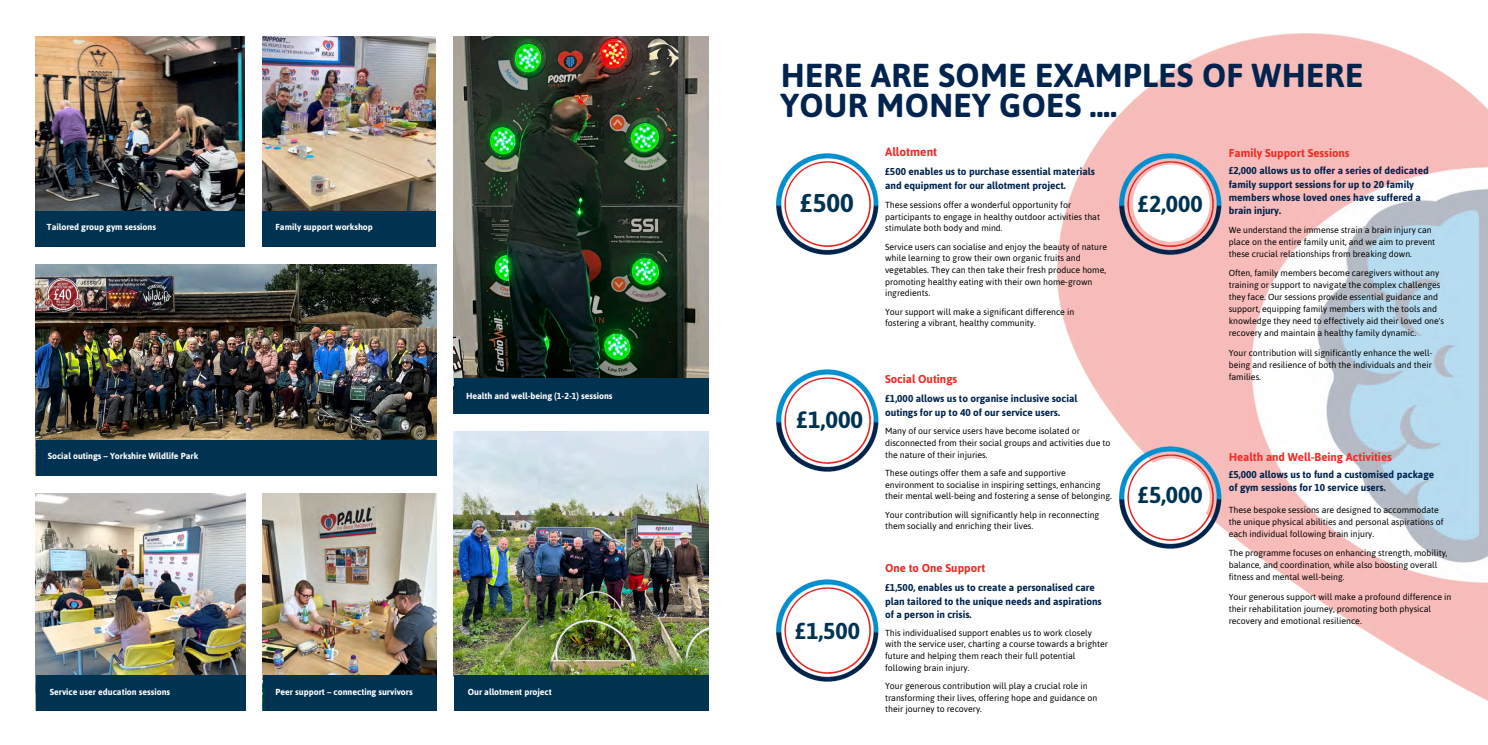
<style>
.page{position:relative;width:1488px;height:745px;background:#fff}
.page>*{position:absolute;margin:0;border:0;box-sizing:border-box;transform-origin:0 0}
.t1{font:700 33.12px/30px "Asap";letter-spacing:.01em;color:#00244e}
.t2{font:700 25.62px "Asap";color:#003352}
.t3{font:700 23.62px "Asap";color:#003352}
.t4{font:700 23px "Asap";color:#003352}
.t5{font:700 11.88px "Asap";color:#ee2e27}
.t6{font:700 11.5px "Asap";color:#ee2e27}
.t7{font:700 10px/13.4px "Asap";color:#00244e}
.t8{font:8.75px/11.6px "Asap";color:#000}
.t9{font:700 8.75px "Asap";color:#fff}
</style>
<div class="page">
<img style="left:36px;top:36px;width:209px;height:175px">
<img style="left:454px;top:36px;width:255px;height:342px">
<img style="left:262px;top:36px;width:174px;height:175px">
<img style="left:454px;top:431px;width:255px;height:244px">
<img style="left:776px;top:153px;width:103px;height:102px">
<div style="left:792px;top:172px;width:70px;height:64px;background:#fff;border-radius:50%"></div>
<img style="left:1057px;top:34px;width:431px;height:667px">
<div style="left:36px;top:211px;width:209px;height:36px;background:#003352"></div>
<div style="left:454px;top:675px;width:255px;height:35px;background:#003352"></div>
<div style="left:454px;top:378px;width:255px;height:35px;background:#003352"></div>
<div style="left:262px;top:211px;width:174px;height:36px;background:#003352"></div>
<img style="left:36px;top:265px;width:400px;height:175px">
<div style="left:36px;top:440px;width:400px;height:35px;background:#003352"></div>
<img style="left:36px;top:493px;width:209px;height:182px">
<div style="left:36px;top:675px;width:209px;height:35px;background:#003352"></div>
<img style="left:263px;top:493px;width:173px;height:182px">
<div style="left:263px;top:675px;width:173px;height:35px;background:#003352"></div>
<img style="left:776px;top:369px;width:103px;height:103px">
<div style="left:792px;top:384px;width:70px;height:65px;background:#fff;border-radius:50%"></div>
<img style="left:776px;top:579px;width:103px;height:103px">
<div style="left:792px;top:605px;width:70px;height:65px;background:#fff;border-radius:50%"></div>
<img style="left:1108px;top:142px;width:124px;height:124px">
<div style="left:1133px;top:164px;width:77px;height:78px;background:#fff;border-radius:50%"></div>
<img style="left:1108px;top:435px;width:124px;height:124px">
<div style="left:1133px;top:458px;width:77px;height:77px;background:#fff;border-radius:50%"></div>
<p class="t1" style="left:780px;top:59px;width:584px">HERE ARE SOME EXAMPLES OF WHERE<br>YOUR MONEY GOES ....</p>
<h5 class="t9" style="left:47px;top:221px;width:111px">Tailored group gym sessions</h5>
<p class="t9" style="left:276px;top:221px;width:99px">Family support workshop</p>
<p class="t2" style="left:800px;top:186px;width:55px">£500</p>
<h4 class="t5" style="left:885px;top:144px;width:54px">Allotment</h4>
<h6 class="t7" style="left:885px;top:164px;width:211px;line-height:14px">£500 enables us to purchase essential materials and equipment for our allotment project.</h6>
<h2 class="t8" style="left:885px;top:199px;width:216px">These sessions offer a wonderful opportunity for participants to engage in healthy outdoor activities that stimulate both body and mind.</h2>
<h4 class="t8" style="left:885px;top:240px;width:224px">Service users can socialise and enjoy the beauty of nature while learning to grow their own organic fruits and vegetables. They can then take their fresh produce home, promoting healthy eating with their own home-grown ingredients.</h4>
<h5 class="t8" style="left:885px;top:305px;width:191px">Your support will make a significant difference in fostering a vibrant, healthy community.</h5>
<p class="t6" style="left:885px;top:371px;width:74px">Social Outings</p>
<p class="t4" style="left:1138px;top:189px;width:67px">£2,000</p>
<h6 class="t6" style="left:1229px;top:145px;width:122px">Family Support Sessions</h6>
<p class="t7" style="left:1229px;top:164px;width:201px">£2,000 allows us to offer a series of dedicated family support sessions for up to 20 family members whose loved ones have suffered a brain injury.</p>
<h4 class="t8" style="left:1229px;top:224px;width:208px;line-height:12px">We understand the immense strain a brain injury can place on the entire family unit, and we aim to prevent these crucial relationships from breaking down.</h4>
<h5 class="t8" style="left:1229px;top:266px;width:217px;line-height:12px">Often, family members become caregivers without any training or support to navigate the complex challenges they face. Our sessions provide essential guidance and support, equipping family members with the tools and knowledge they need to effectively aid their loved one's recovery and maintain a healthy family dynamic.</h5>
<p class="t8" style="left:1229px;top:347px;width:205px;line-height:12px;text-align:justify">Your contribution will significantly enhance the well&shy;being and resilience of both the individuals and their families.</p>
<h3 class="t9" style="left:48px;top:450px;width:152px">Social outings – Yorkshire Wildlife Park</h3>
<p class="t9" style="left:466px;top:389px;width:148px">Health and well-being (1-2-1) sessions</p>
<h5 class="t9" style="left:50px;top:686px;width:122px">Service user education sessions</h5>
<p class="t9" style="left:276px;top:685px;width:139px">Peer support – connecting survivors</p>
<p class="t9" style="left:468px;top:685px;width:86px">Our allotment project</p>
<p class="t3" style="left:796px;top:404px;width:68px">£1,000</p>
<h4 class="t4" style="left:795px;top:615px;width:67px">£1,500</h4>
<p class="t7" style="left:885px;top:392px;width:194px">£1,000 allows us to organise inclusive social outings for up to 40 of our service users.</p>
<p class="t8" style="left:885px;top:425px;width:227px">Many of our service users have become isolated or disconnected from their social groups and activities due to the nature of their injuries.</p>
<p class="t8" style="left:885px;top:466px;width:228px">These outings offer them a safe and supportive environment to socialise in inspiring settings, enhancing their mental well-being and fostering a sense of belonging.</p>
<p class="t8" style="left:885px;top:508px;width:216px">Your contribution will significantly help in reconnecting them socially and enriching their lives.</p>
<h3 class="t6" style="left:885px;top:560px;width:102px">One to One Support</h3>
<p class="t7" style="left:885px;top:580px;width:218px">£1,500, enables us to create a personalised care plan tailored to the unique needs and aspirations of a person in crisis.</p>
<p class="t8" style="left:885px;top:626px;width:224px">This individualised support enables us to work closely with the service user, charting a course towards a brighter future and helping them reach their full potential following brain injury.</p>
<h2 class="t8" style="left:885px;top:679px;width:214px">Your generous contribution will play a crucial role in transforming their lives, offering hope and guidance on their journey to recovery.</h2>
<p class="t4" style="left:1138px;top:479px;width:67px">£5,000</p>
<h6 class="t6" style="left:1229px;top:449px;width:165px">Health and Well-Being Activities</h6>
<h6 class="t7" style="left:1229px;top:467px;width:207px">£5,000 allows us to fund a customised package of gym sessions for 10 service users.</h6>
<p class="t8" style="left:1229px;top:503px;width:216px;line-height:12px">These bespoke sessions are designed to accommodate the unique physical abilities and personal aspirations of each individual following brain injury.</p>
<p class="t8" style="left:1229px;top:546px;width:220px;line-height:12px">The programme focuses on enhancing strength, mobility, balance, and coordination, while also boosting overall fitness and mental well-being.</p>
<h4 class="t8" style="left:1229px;top:590px;width:224px;line-height:12px">Your generous support will make a profound difference in their rehabilitation journey, promoting both physical recovery and emotional resilience.</h4>
</div>
